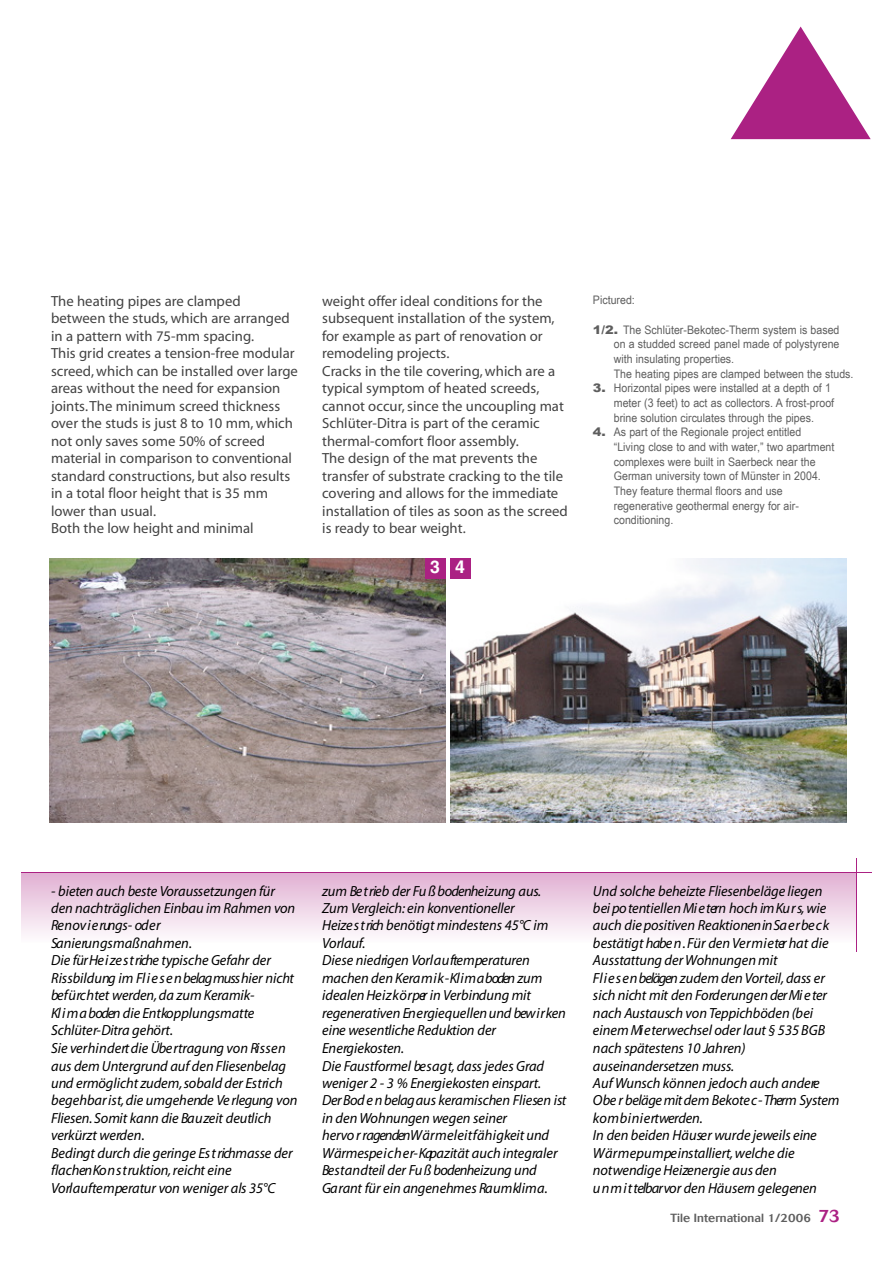
<style>
.page{position:relative;width:893px;height:1263px;background:#fff}
.page>*{position:absolute;margin:0;border:0;box-sizing:border-box;transform-origin:0 0}
.t1{font:700 17.7px "Helvetica";color:#fff}
.t2{font:italic 14.7px/17.5px "Myriad";color:#000}
.t3{font:14.7px/17.5px "Myriad";color:#424242}
.t4{font:11.7px/14.7px "Arial Narrow";color:#5e5e5e;scale:1.1 1}
.t5{font:500 11.7px "Cosmos";color:#5e5e5e}
.s1{font-family:"Arial";font-weight:900}
.s2{font-size:17.7px;color:#ab2183}
</style>
<div class="page">
<hr style="left:21px;top:872px;width:850px;height:1px;background:#ab2183">
<img style="left:50px;top:558px;width:396px;height:265px">
<img style="left:450px;top:558px;width:396px;height:265px">
<hr style="left:855px;top:858px;width:1px;height:94px;background:#ab2183">
<div style="left:425px;top:558px;width:21px;height:21px;background:#ab2183"></div>
<div style="left:450px;top:558px;width:21px;height:21px;background:#ab2183"></div>
<p class="t3" style="left:51px;top:293px;width:248px">The heating pipes are clamped between the studs, which are arranged in a pattern with 75-mm spacing.<br>This grid creates a tension-free modular screed, which can be installed over large areas without the need for expansion joints.The minimum screed thickness over the studs is just 8 to 10 mm, which not only saves some 50% of screed material in comparison to conventional standard constructions, but also results in a total floor height that is 35 mm lower than usual.<br>Both the low height and minimal</p>
<p class="t3" style="left:322px;top:293px;width:247px">weight offer ideal conditions for the subsequent installation of the system, for example as part of renovation or remodeling projects.<br>Cracks in the tile covering, which are a typical symptom of heated screeds, cannot occur, since the uncoupling mat Schlüter-Ditra is part of the ceramic thermal-comfort floor assembly.<br>The design of the mat prevents the transfer of substrate cracking to the tile covering and allows for the immediate installation of tiles as soon as the screed is ready to bear weight.</p>
<p class="t1" style="left:430px;top:561px;width:36px">3 4</p>
<p class="t4" style="left:593px;top:292px;width:40px">Pictured:</p>
<p class="t4" style="left:613px;top:322px;width:219px;text-indent:-21px"><span class="s1">1/2.</span> The Schlüter-Bekotec-Therm system is based on a studded screed panel made of polystyrene with insulating properties.<br>The heating pipes are clamped between the studs.</p>
<p class="t4" style="left:613px;top:380px;width:202px;text-indent:-21px"><span class="s1">3.</span> Horizontal pipes were installed at a depth of 1 meter (3 feet) to act as collectors. A frost-proof brine solution circulates through the pipes.</p>
<p class="t4" style="left:613px;top:425px;width:202px;text-indent:-21px"><span class="s1">4.</span> As part of the Regionale project entitled “Living close to and with water,” two apartment complexes were built in Saerbeck near the German university town of Münster in 2004.<br>They feature thermal floors and use regenerative geothermal energy for air&shy;conditioning.</p>
<p class="t2" style="left:51px;top:883px;width:248px">- bieten auch be s te Vo raussetzungen für den nachträglichen Einbau im Rahmen vo n Re n ov i e rungs- od e r<br>Sa n ie ru n g s m a ß n a h m e n .<br>Die für He i ze s t riche typische Gefahr der Rissbildung im Fl i e s e n belag muss hier nicht be f ü rc h tet we rd e n ,da zum Ke ra m ik -<br>Kl i m a boden die En t ko p p lu n g s m a t te<br>S c h lü te r- Dit ra gehört.<br>Sie ve r h in d e rtdie Übe rt ragung von Ris s e n aus dem Unte rg rund auf den Flie s e n be la g und ermöglicht zudem,sobald der Es t ric h begehbarist, die umgehende Ve rlegung vo n Flie s e n . Somit kann die Ba u zeit deutlich<br>ve r k ü rzt we rd e n .<br>Bedingt durch die geringe Es t richmasse der flachen Ko n s t ru k t io n ,reicht eine<br>Vo rla u fte m pe ratur von weniger als 35°C</p>
<p class="t2" style="left:322px;top:883px;width:246px">zum Be t rieb der Fu ß bodenheizung aus.<br>Zum Ve rg le ic h : ein ko nve n t io n e lle r<br>He ize s t rich benötigt mindestens 45°C im Vo rla u f.<br>Diese niedrigen Vo rl a u fte m pe ra t u re n machen den Ke ra m i k - Kl i m a boden zum idealenHe i z k ö r per in Verbindung mit<br>re g e n e ra t iven En e rgiequellen und bew i r ke n eine wesentliche Reduktion der<br>En e rg ie ko s te n .<br>Die Fa u s t formel be s a g t, dass jedes Gra d weniger 2 - 3 % En e rg ie ko s ten einspart.<br>Der Bod e n belag aus ke ramischen Fliesen ist in den Wohnungen wegen seiner<br>h e rvo r ragenden W ä r m e le it f ä h ig keit und<br>W ä r m e s pe i c h e r- Kapazität auch inte g ra le r Be s t a n d teil der Fu ß bodenheizung und<br>Ga rant für ein angenehmes Ra u m klim a .</p>
<p class="t2" style="left:593px;top:883px;width:248px">Und solche be h e iz te Flie s e n beläge liegen bei po tentiellenMi e tern hoch im Ku r s,w ie auch die po s it iven Reaktionen in Sa e r be c k bestätigt habe n .Für den Ve r m i e ter hat die Ausstattung der Wohnungen mit<br>Fl i e s e n belägenzudem den Vo rte il, dass er sich nicht mit den Fo rd e rungen der Mi e te r nach Austausch von Teppichböden (be i einem Mi e te rwechsel oder laut § 535 BGB nach späte s tens 10 Ja h re n )<br>a u s e in a n d e r s e t zen muss.<br>Auf Wunsch können jedoch auch andere Obe r beläge mitdem Be ko te c - Therm Sy s te m ko m b i n i e rt we rd e n .<br>In den beiden Häuser wurde jeweils eine<br>W ä r m e p u m pe installiert,welche die<br>n o twendige He ize n e rgie aus den<br>u n m i t telbar vor den Häusern gelegenen</p>
<p class="t5" style="left:670px;top:1213px;width:171px">Tile International 1/2006 <span class="s2">73</span></p>
</div>
